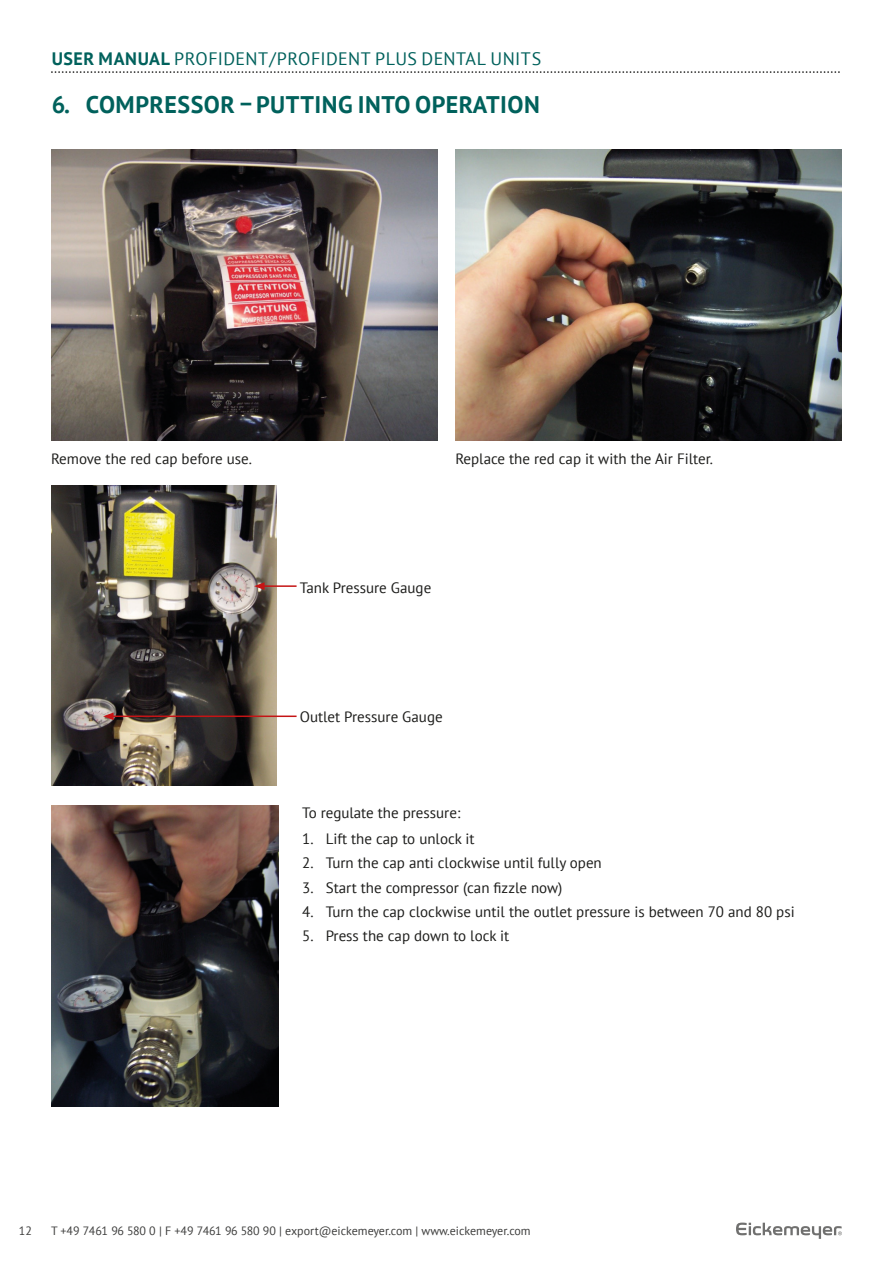
<style>
.page{position:relative;width:893px;height:1263px;background:#fff}
.page>*{position:absolute;margin:0;border:0;box-sizing:border-box;transform-origin:0 0}
.t1{font:700 24px "PT Sans";letter-spacing:.02em;color:#00615c}
.t2{font:18px "PT Sans";letter-spacing:.025em;color:#00615c}
.t3{font:15px "PT Sans";color:#1d1d1b}
.t4{font:12px "PT Sans";color:#3d3d3c}
.s1{font-weight:700}
</style>
<div class="page">
<svg style="left:736px;top:1222px;width:106px;height:17px"></svg>
<svg style="left:51px;top:71px;width:789px;height:2px"></svg>
<img style="left:455px;top:150px;width:387px;height:290px">
<img style="left:51px;top:150px;width:387px;height:290px">
<img style="left:51px;top:485px;width:225px;height:300px">
<hr style="left:262px;top:585px;width:35px;height:2px;background:#c51415">
<svg style="left:254px;top:582px;width:11px;height:8px"></svg>
<hr style="left:111px;top:715px;width:186px;height:2px;background:#c51415">
<svg style="left:103px;top:712px;width:11px;height:8px"></svg>
<img style="left:51px;top:806px;width:228px;height:300px">
<p class="t2" style="left:52px;top:47px;width:491px"><span class="s1">USER MANUAL</span> PROFIDENT / PROFIDENT PLUS DENTAL UNITS</p>
<h1 class="t1" style="left:52px;top:88px;width:489px">6. COMPRESSOR – PUTTING INTO OPERATION</h1>
<p class="t3" style="left:51px;top:449px;width:202px">Remove the red cap before use.</p>
<p class="t3" style="left:455px;top:449px;width:259px">Replace the red cap it with the Air Filter.</p>
<p class="t3" style="left:300px;top:578px;width:133px">Tank Pressure Gauge</p>
<p class="t3" style="left:300px;top:707px;width:144px">Outlet Pressure Gauge</p>
<p class="t3" style="left:302px;top:803px;width:159px">To regulate the pressure:</p>
<p class="t3" style="left:302px;top:829px;width:174px">1. Lift the cap to unlock it</p>
<p class="t3" style="left:302px;top:853px;width:301px">2. Turn the cap anti clockwise until fully open</p>
<p class="t3" style="left:302px;top:878px;width:262px">3. Start the compressor (can fizzle now)</p>
<p class="t3" style="left:302px;top:902px;width:494px">4. Turn the cap clockwise until the outlet pressure is between 70 and 80 psi</p>
<p class="t3" style="left:302px;top:926px;width:209px">5. Press the cap down to lock it</p>
<p class="t4" style="left:19px;top:1223px;width:15px">12</p>
<p class="t4" style="left:51px;top:1223px;width:481px">T +49 7461 96 580 0 | F +49 7461 96 580 90 | export@eickemeyer.com | www.eickemeyer.com</p>
</div>
